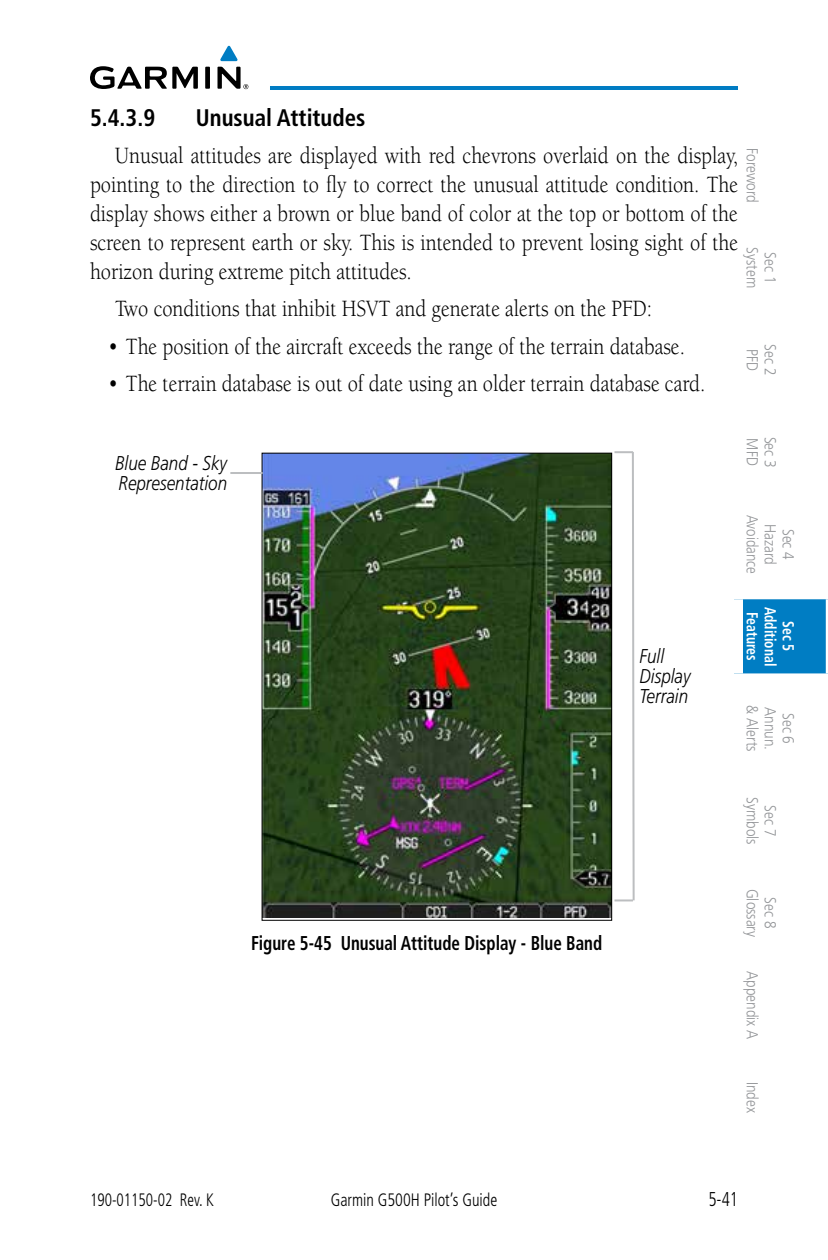
<style>
.page{position:relative;width:828px;height:1260px;background:#fff}
.page>*{position:absolute;margin:0;border:0;box-sizing:border-box;transform-origin:0 0}
.BODY_TEXT{font:24px/28.8px "Berkeley";color:#000;text-align:justify;scale:.85 1}
.Bulleted_List_2{font:24px "Berkeley";color:#000;scale:.85 1}
.Heading_4{font:700 condensed 24px "Frutiger";color:#000;scale:.95 1}
.t1{font:italic 300 20px/20px "Frutiger";color:#000;scale:.85 1}
.BODY_TEXT-2{font:700 condensed 20px "Frutiger";color:#000;scale:.85 1}
.t2{font:300 condensed 20px "Frutiger";color:#000;scale:.85 1}
.t3{font:300 condensed 18px "Frutiger";color:#000;scale:.9 1}
.t4{font:300 condensed 18px "Frutiger";color:#000;scale:.85 1}
.t5{font:300 16px/18px "Frutiger";color:#939598;text-align:center;scale:.85 1}
.t6{font:700 condensed 16px/18px "Frutiger";color:#fff;text-align:center;scale:.85 1}
.t7{font:300 16px "Frutiger";color:#939598;scale:.83 1}
</style>
<div class="page">
<hr style="left:270px;top:86px;width:468px;height:4px;background:#007cc3">
<svg style="left:90px;top:46px;width:158px;height:43px"></svg>
<div style="left:734px;top:590px;width:94px;height:92px;background:#007dc3"></div>
<div style="left:725px;top:581px;width:103px;height:18px;background:#fff"></div>
<div style="left:725px;top:599px;width:18px;height:74px;background:#fff"></div>
<hr style="left:826px;top:599px;width:2px;height:74px;background:#fff">
<div style="left:725px;top:673px;width:103px;height:18px;background:#fff"></div>
<img style="left:264px;top:455px;width:346px;height:463px">
<svg style="left:614px;top:451px;width:21px;height:451px"></svg>
<hr style="left:230px;top:472px;width:33px;height:2px;background:#bcbec0">
<p class="Heading_4" style="left:90px;top:103px;width:70px">5.4.3.9</p>
<p class="Heading_4" style="left:196px;top:103px;width:180px">Unusual Attitudes</p>
<p class="BODY_TEXT" style="left:90px;top:142px;width:764px;text-indent:25px">Unusual attitudes are displayed with red chevrons overlaid on the display, pointing to the direction to fly to correct the unusual attitude condition. The display shows either a brown or blue band of color at the top or bottom of the screen to represent earth or sky. This is intended to prevent losing sight of the horizon during extreme pitch attitudes.</p>
<p class="BODY_TEXT" style="left:115px;top:295px;width:633px">Two conditions that inhibit HSVT and generate alerts on the PFD:</p>
<p class="Bulleted_List_2" style="left:108px;top:333px;width:680px">• The position of the aircraft exceeds the range of the terrain database.</p>
<p class="Bulleted_List_2" style="left:108px;top:371px;width:704px">• The terrain database is out of date using an older terrain database card.</p>
<p class="t5" style="left:761px;top:148px;width:66px;rotate:90deg">Foreword</p>
<p class="t5" style="left:779px;top:247px;width:49px;rotate:90deg">Sec 1<br>System</p>
<p class="t5" style="left:779px;top:344px;width:38px;text-align:left;rotate:90deg">Sec 2<br>PFD</p>
<p class="t1" style="left:115px;top:453px;width:133px">Blue Band - Sky<br>Representation</p>
<p class="t1" style="left:640px;top:646px;width:62px">Full<br>Display<br>Terrain</p>
<p class="BODY_TEXT-2" style="left:251px;top:931px;width:415px">Figure 5-45 Unusual Attitude Display - Blue Band</p>
<p class="t5" style="left:761px;top:438px;width:34px;rotate:90deg">MFD</p>
<p class="t5" style="left:779px;top:437px;width:38px;rotate:90deg">Sec 3</p>
<p class="t7" style="left:762px;top:515px;width:72px;rotate:90deg">Avoidance</p>
<p class="t6" style="left:797px;top:607px;width:71px;rotate:90deg">Sec 5<br>Additional<br>Features</p>
<p class="t5" style="left:779px;top:524px;width:49px;rotate:90deg">Hazard</p>
<p class="t5" style="left:797px;top:529px;width:38px;rotate:90deg">Sec 4</p>
<p class="t5" style="left:761px;top:705px;width:56px;rotate:90deg">&amp; Alerts</p>
<p class="t5" style="left:779px;top:707px;width:52px;rotate:90deg">Annun.</p>
<p class="t5" style="left:797px;top:713px;width:38px;rotate:90deg">Sec 6</p>
<p class="t5" style="left:779px;top:797px;width:58px;rotate:90deg">Sec 7<br>Symbols</p>
<p class="t5" style="left:779px;top:889px;width:58px;rotate:90deg">Sec 8<br>Glossary</p>
<p class="t5" style="left:761px;top:971px;width:82px;rotate:90deg">Appendix A</p>
<p class="t5" style="left:761px;top:1082px;width:38px;rotate:90deg">Index</p>
<p class="t4" style="left:90px;top:1190px;width:147px">190-01150-02 Rev. K</p>
<p class="t3" style="left:331px;top:1190px;width:186px">Garmin G500H Pilot’s Guide</p>
<p class="t2" style="left:708px;top:1188px;width:36px">5-41</p>
</div>
